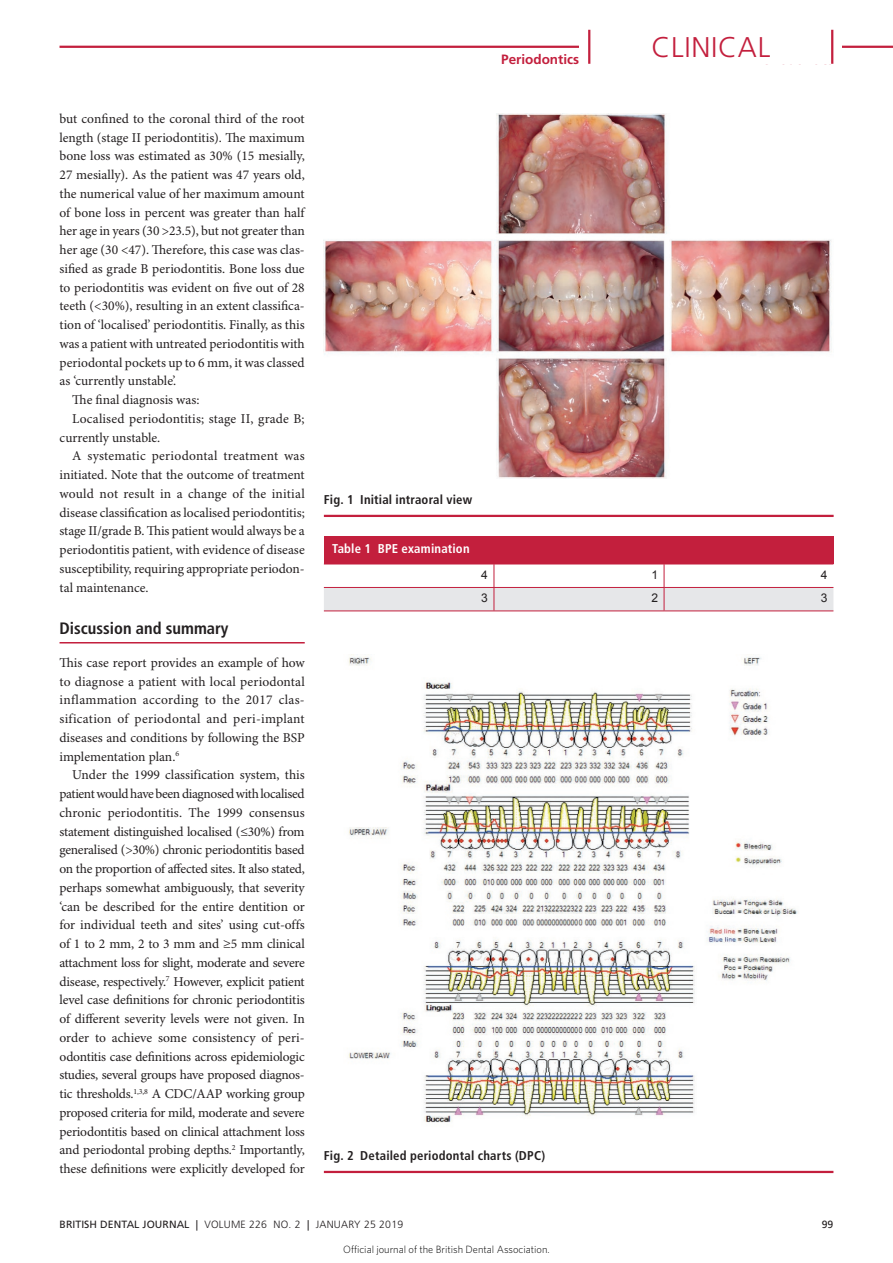
<style>
.page{position:relative;width:893px;height:1263px;background:#fff}
.page>*{position:absolute;margin:0;border:0;box-sizing:border-box;transform-origin:0 0}
.t1{font:28.5px "Frutiger LT Std Light 3";letter-spacing:.025em;color:#c31f3d}
.crosshead_1{font:700 condensed 16.5px "Frutiger LT Std";color:#231f20}
.body{font:13.5px/18.8px "Minion Pro";letter-spacing:-.005em;color:#231f20;text-align:justify}
.body_fullout{font:13.5px/18.8px "Minion Pro";letter-spacing:-.005em;color:#231f20;text-align:justify}
.Tag_-_VERIFIABLE_CPD{font:700 13.5px "Frutiger LT Std";color:#c31f3d}
.table_fig_caption{font:700 condensed 12.75px "Frutiger LT Std";letter-spacing:.015em;color:#231f20}
.table_header{font:700 condensed 12.75px "Frutiger LT Std";letter-spacing:.015em;color:#fff}
.table_text{font:12px "Arial";color:#231f20}
.page_footer{font:300 10.5px "Frutiger LT Std";letter-spacing:.02em;color:#231f20}
.t2{font:300 10.5px "Whitney";color:#000}
.page_footer-2{font:10.5px "Frutiger LT Std";color:#231f20}
.s1{font-weight:400}
</style>
<div class="page">
<hr style="left:60px;top:642px;width:245px;height:1px;background:#c31f3d">
<div style="left:324px;top:536px;width:509px;height:28px;background:#c31f3d"></div>
<svg style="left:324px;top:564px;width:509px;height:46px"></svg>
<hr style="left:324px;top:610px;width:170px;height:1px;background:#c31f3d">
<hr style="left:494px;top:610px;width:170px;height:1px;background:#c31f3d">
<hr style="left:664px;top:610px;width:169px;height:1px;background:#c31f3d">
<img style="left:324px;top:113px;width:508px;height:366px">
<hr style="left:324px;top:515px;width:510px;height:2px;background:#c31f3d">
<img style="left:349px;top:656px;width:449px;height:467px">
<hr style="left:324px;top:1171px;width:509px;height:2px;background:#c31f3d">
<hr style="left:60px;top:46px;width:833px;height:2px;background:#c31f3d">
<div style="left:580px;top:30px;width:262px;height:34px;background:#fff"></div>
<hr style="left:831px;top:30px;width:2px;height:34px;background:#c31f3d">
<hr style="left:588px;top:30px;width:2px;height:34px;background:#c31f3d">
<p class="Tag_-_VERIFIABLE_CPD" style="left:501px;top:51px;width:80px">Periodontics</p>
<h1 class="t1" style="left:651px;top:31px;width:120px">CLINICAL</h1>
<p class="body" style="left:60px;top:110px;width:247px">but confined to the coronal third of the root length (stage II periodontitis). The maximum bone loss was estimated as 30% (15 mesially, 27 mesially). As the patient was 47 years old, the numerical value of her maximum amount of bone loss in percent was greater than half her age in years (30 &gt;23.5), but not greater than her age (30 &lt;47). Therefore, this case was clas&shy;sified as grade B periodontitis. Bone loss due to periodontitis was evident on five out of 28 teeth (&lt;30%), resulting in an extent classifica&shy;tion of ‘localised’ periodontitis. Finally, as this was a patient with untreated periodontitis with periodontal pockets up to 6 mm, it was classed as ‘currently unstable’.</p>
<p class="body" style="left:72px;top:391px;width:129px">The final diagnosis was:</p>
<p class="body" style="left:60px;top:410px;width:247px;text-indent:13px">Localised periodontitis; stage II, grade B; currently unstable.</p>
<p class="body" style="left:60px;top:447px;width:247px;text-indent:13px">A systematic periodontal treatment was initiated. Note that the outcome of treatment would not result in a change of the initial disease classification as localised periodontitis; stage II/grade B. This patient would always be a periodontitis patient, with evidence of disease susceptibility, requiring appropriate periodon&shy;tal maintenance.</p>
<p class="crosshead_1" style="left:60px;top:618px;width:171px">Discussion and summary</p>
<p class="body_fullout" style="left:60px;top:654px;width:247px">This case report provides an example of how to diagnose a patient with local periodontal inflammation according to the 2017 clas&shy;sification of periodontal and peri-implant diseases and conditions by following the BSP implementation plan.<sup>6</sup></p>
<p class="body" style="left:60px;top:766px;width:247px;text-indent:13px">Under the 1999 classification system, this patient would have been diagnosed with localised chronic periodontitis. The 1999 consensus statement distinguished localised (≤30%) from generalised (&gt;30%) chronic periodontitis based on the proportion of affected sites. It also stated, perhaps somewhat ambiguously, that severity ‘can be described for the entire dentition or for individual teeth and sites’ using cut-offs of 1 to 2 mm, 2 to 3 mm and ≥5 mm clinical attachment loss for slight, moderate and severe disease, respectively.<sup>7</sup> However, explicit patient level case definitions for chronic periodontitis of different severity levels were not given. In order to achieve some consistency of peri&shy;odontitis case definitions across epidemiologic studies, several groups have proposed diagnos&shy;tic thresholds.<sup>1,3,8</sup> A CDC/AAP working group proposed criteria for mild, moderate and severe periodontitis based on clinical attachment loss and periodontal probing depths.<sup>2</sup> Importantly, these definitions were explicitly developed for</p>
<p class="table_fig_caption" style="left:324px;top:492px;width:150px">Fig. 1 Initial intraoral view</p>
<p class="table_header" style="left:332px;top:541px;width:139px">Table 1 BPE examination</p>
<p class="table_text" style="left:481px;top:567px;width:8px">4</p>
<p class="table_text" style="left:651px;top:567px;width:8px">1</p>
<p class="table_text" style="left:821px;top:567px;width:8px">4</p>
<p class="table_text" style="left:481px;top:590px;width:8px">3</p>
<p class="table_text" style="left:651px;top:590px;width:8px">2</p>
<p class="table_text" style="left:821px;top:590px;width:8px">3</p>
<p class="table_fig_caption" style="left:324px;top:1148px;width:223px">Fig. 2 Detailed periodontal charts (DPC)</p>
<p class="page_footer" style="left:60px;top:1219px;width:345px"><span class="s1">BRITISH DENTAL JOURNAL |</span> VOLUME 226 NO. 2 <span class="s1">|</span> JANUARY 25 2019</p>
<p class="page_footer-2" style="left:822px;top:1218px;width:13px">99</p>
<p class="t2" style="left:343px;top:1243px;width:208px">Official journal of the British Dental Association.</p>
</div>
